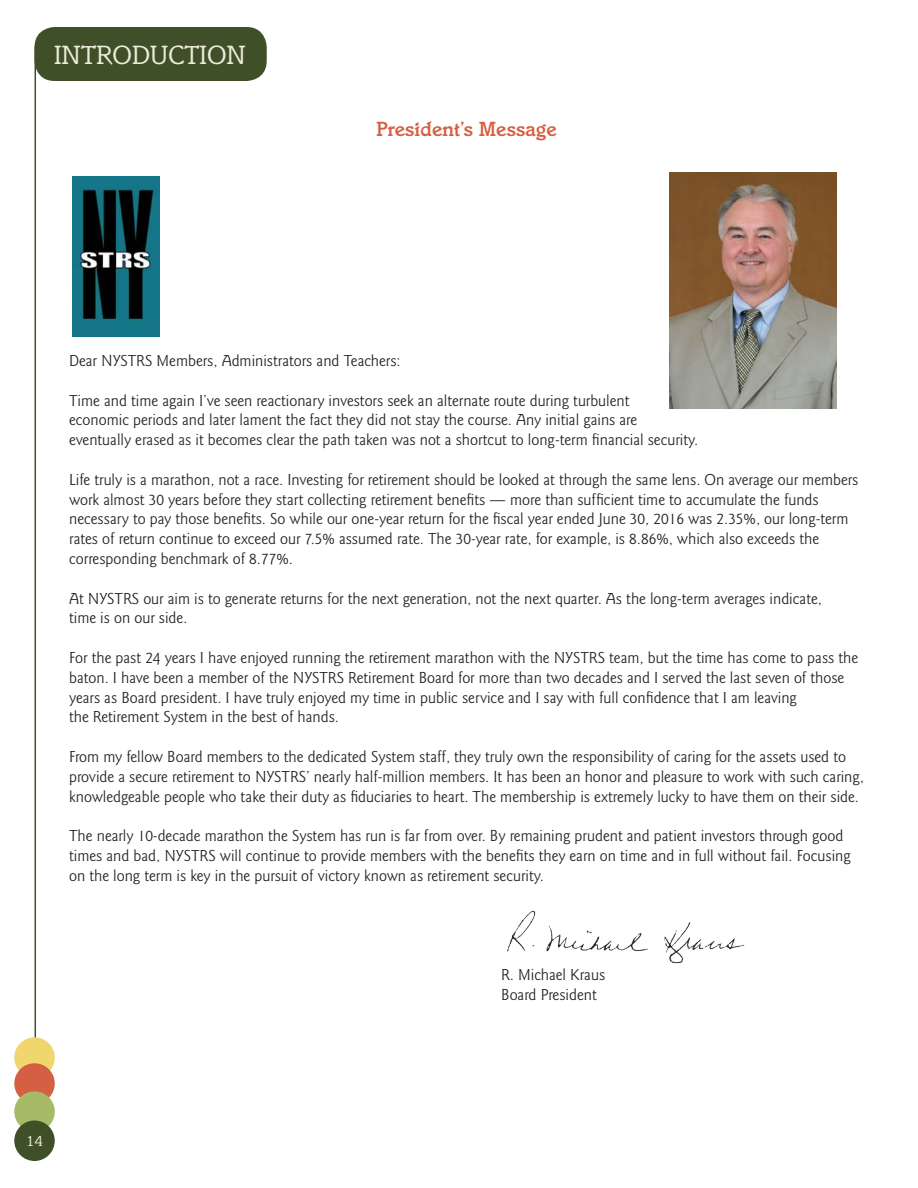
<style>
.page{position:relative;width:918px;height:1188px;background:#fff}
.page>*{position:absolute;margin:0;border:0;box-sizing:border-box;transform-origin:0 0}
.t1{font:27px "Italia Std";color:#ececda}
.t2{font:500 21px "Italia Std";color:#d55f42}
.t3{font:16.5px/19.8px "Goudy Sans Std";color:#231f20}
.t4{font:15px "Italia Std";color:#ececda}
</style>
<div class="page">
<hr style="left:35px;top:46px;width:1px;height:1115px;background:#3f5029">
<div style="left:14px;top:1037px;width:41px;height:41px;background:#f1d66e;border-radius:50%"></div>
<div style="left:14px;top:1063px;width:41px;height:41px;background:#d55f42;border-radius:50%"></div>
<div style="left:14px;top:1091px;width:41px;height:41px;background:#a7bb66;border-radius:50%"></div>
<div style="left:14px;top:1120px;width:41px;height:41px;background:#3f5029;border-radius:50%"></div>
<div style="left:35px;top:27px;width:232px;height:54px;background:#3f5029;border-radius:20px"></div>
<img style="left:670px;top:172px;width:167px;height:237px">
<img style="left:507px;top:910px;width:238px;height:54px">
<img style="left:72px;top:176px;width:87px;height:161px">
<h1 class="t1" style="left:54px;top:39px;width:194px">INTRODUCTION</h1>
<p class="t2" style="left:376px;top:116px;width:182px">President’s Message</p>
<p class="t3" style="left:69px;top:351px;width:333px">Dear NYSTRS Members, Administrators and Teachers:</p>
<p class="t3" style="left:69px;top:391px;width:631px">Time and time again I’ve seen reactionary investors seek an alternate route during turbulent<br>economic periods and later lament the fact they did not stay the course. Any initial gains are eventually erased as it becomes clear the path taken was not a shortcut to long-term financial security.</p>
<p class="t3" style="left:69px;top:470px;width:791px">Life truly is a marathon, not a race. Investing for retirement should be looked at through the same lens. On average our members work almost 30 years before they start collecting retirement benefits — more than sufficient time to accumulate the funds necessary to pay those benefits. So while our one-year return for the fiscal year ended June 30, 2016 was 2.35%, our long-term rates of return continue to exceed our 7.5% assumed rate. The 30-year rate, for example, is 8.86%, which also exceeds the corresponding benchmark of 8.77%.</p>
<p class="t3" style="left:69px;top:589px;width:754px">At NYSTRS our aim is to generate returns for the next generation, not the next quarter. As the long-term averages indicate, time is on our side.</p>
<p class="t3" style="left:69px;top:648px;width:791px">For the past 24 years I have enjoyed running the retirement marathon with the NYSTRS team, but the time has come to pass the baton. I have been a member of the NYSTRS Retirement Board for more than two decades and I served the last seven of those years as Board president. I have truly enjoyed my time in public service and I say with full confidence that I am leaving<br>the Retirement System in the best of hands.</p>
<p class="t3" style="left:69px;top:747px;width:796px">From my fellow Board members to the dedicated System staff, they truly own the responsibility of caring for the assets used to provide a secure retirement to NYSTRS’ nearly half-million members. It has been an honor and pleasure to work with such caring, knowledgeable people who take their duty as fiduciaries to heart. The membership is extremely lucky to have them on their side.</p>
<p class="t3" style="left:69px;top:826px;width:783px">The nearly 10-decade marathon the System has run is far from over. By remaining prudent and patient investors through good times and bad, NYSTRS will continue to provide members with the benefits they earn on time and in full without fail. Focusing on the long term is key in the pursuit of victory known as retirement security.</p>
<p class="t3" style="left:501px;top:965px;width:106px">R. Michael Kraus</p>
<p class="t3" style="left:501px;top:985px;width:97px">Board President</p>
<p class="t4" style="left:26px;top:1132px;width:18px">14</p>
</div>
